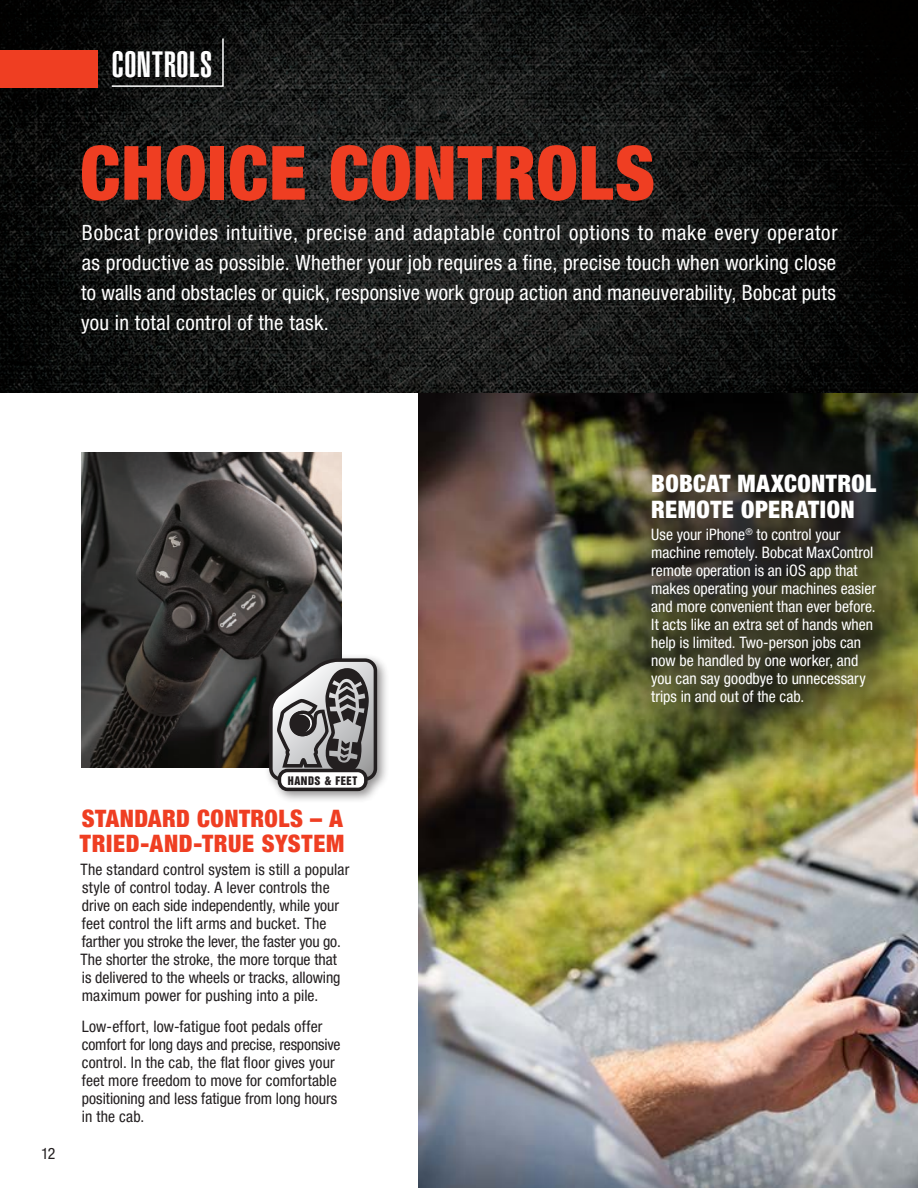
<style>
.page{position:relative;width:918px;height:1188px;background:#fff}
.page>*{position:absolute;margin:0;border:0;box-sizing:border-box;transform-origin:0 0}
.t1{font:900 condensed 75px "Helvetica Neue LT Pro";letter-spacing:.01em;color:#ef3e22}
.t2{font:900 extra-condensed 36px "Helvetica";letter-spacing:.02em;color:#fff}
.t3{font:900 condensed 24px/25.5px "Helvetica Neue LT Pro";letter-spacing:.025em;color:#ef3e22}
.t4{font:900 condensed 24px/25.5px "Helvetica Neue LT Pro";letter-spacing:.02em;color:#fff}
.t5{font:condensed 21px/30px "Helvetica Neue LT Pro";letter-spacing:.015em;color:#fff;text-align:justify}
.t6{font:condensed 15.75px/18px "Helvetica Neue LT Pro";letter-spacing:.005em;color:#231f20}
.t7{font:condensed 15.75px/18px "Helvetica Neue LT Pro";color:#fff}
.t8{font:10.8px "Helvetica Inserat";letter-spacing:.05em;color:#231f20}
</style>
<div class="page">
<img style="left:418px;top:392px;width:500px;height:796px">
<img style="left:0;top:0;width:918px;height:392px">
<img style="left:81px;top:452px;width:261px;height:316px">
<div style="left:264px;top:653px;width:126px;height:151px;background:#231f20;opacity:.5"></div>
<svg style="left:268px;top:658px;width:111px;height:125px"></svg>
<div style="left:279px;top:770px;width:87px;height:19px;background:#fff;border-radius:8px"></div>
<div style="left:278px;top:769px;width:90px;height:22px;border:4px solid #231f20;border-radius:8px"></div>
<div style="left:0;top:50px;width:97px;height:38px;background:#ef3e22"></div>
<svg style="left:110px;top:37px;width:114px;height:51px"></svg>
<div style="left:561px;top:384px;width:357px;height:419px;background:#231f20;opacity:.75"></div>
<h2 class="t2" style="left:112px;top:44px;width:102px">CONTROLS</h2>
<h1 class="t1" style="left:80px;top:128px;width:576px">CHOICE CONTROLS</h1>
<p class="t5" style="left:81px;top:217px;width:758px">Bobcat provides intuitive, precise and adaptable control options to make every operator as productive as possible. Whether your job requires a fine, precise touch when working close to walls and obstacles or quick, responsive work group action and maneuverability, Bobcat puts you in total control of the task.</p>
<p class="t6" style="left:41px;top:1144px;width:16px">12</p>
<p class="t8" style="left:288px;top:774px;width:71px">HANDS &amp; FEET</p>
<h3 class="t3" style="left:80px;top:805px;width:266px">STANDARD CONTROLS – A<br>TRIED-AND-TRUE SYSTEM</h3>
<p class="t6" style="left:81px;top:860px;width:270px">The standard control system is still a popular style of control today. A lever controls the drive on each side independently, while your feet control the lift arms and bucket. The farther you stroke the lever, the faster you go.<br>The shorter the stroke, the more torque that is delivered to the wheels or tracks, allowing maximum power for pushing into a pile.</p>
<p class="t6" style="left:82px;top:1017px;width:260px">Low-effort, low-fatigue foot pedals offer comfort for long days and precise, responsive control. In the cab, the flat floor gives your feet more freedom to move for comfortable positioning and less fatigue from long hours in the cab.</p>
<h3 class="t4" style="left:651px;top:471px;width:227px">BOBCAT MAXCONTROL<br>REMOTE OPERATION</h3>
<p class="t7" style="left:651px;top:525px;width:226px">Use your iPhone<sup>®</sup> to control your machine remotely. Bobcat MaxControl remote operation is an iOS app that makes operating your machines easier and more convenient than ever before.<br>It acts like an extra set of hands when help is limited. Two-person jobs can now be handled by one worker, and you can say goodbye to unnecessary trips in and out of the cab.</p>
</div>
